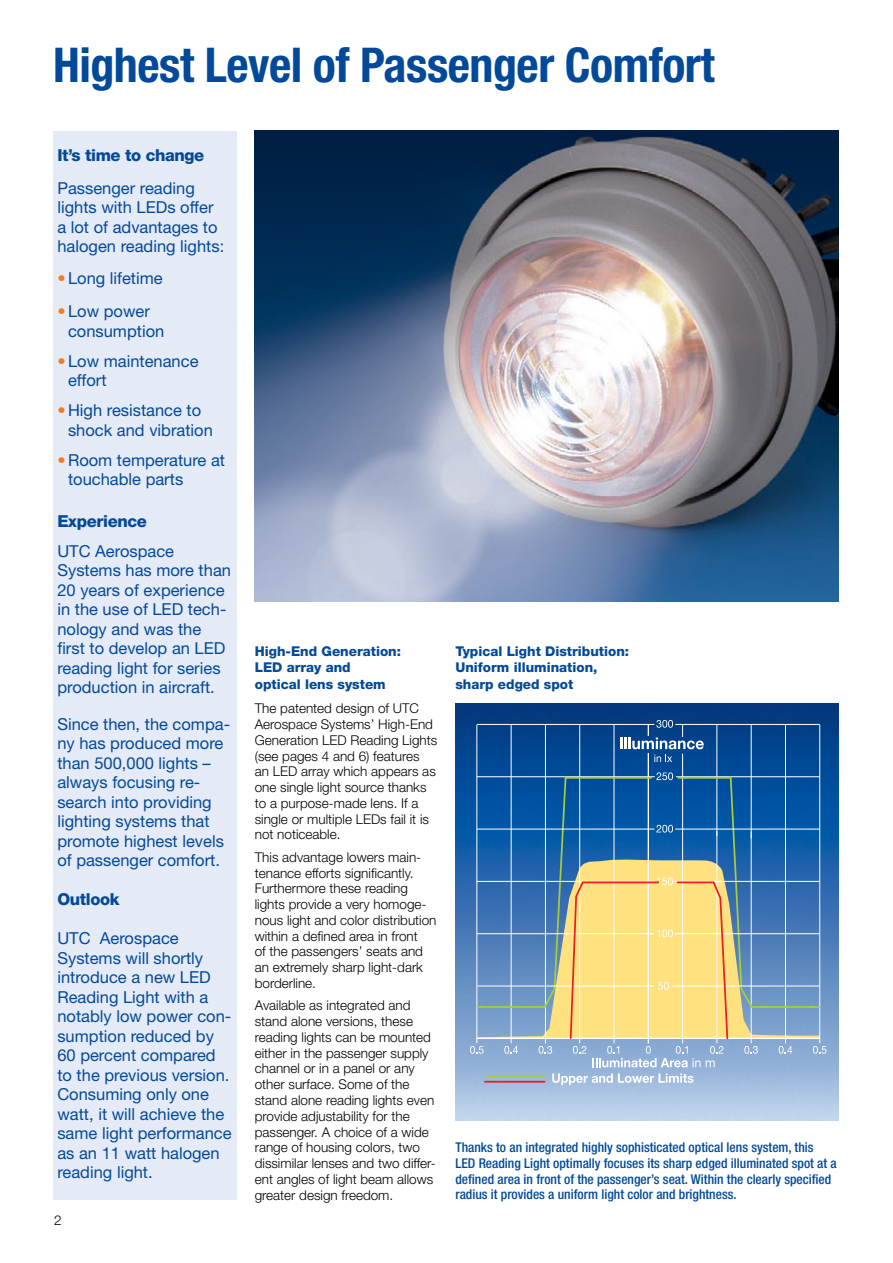
<style>
.page{position:relative;width:893px;height:1263px;background:#fff}
.page>*{position:absolute;margin:0;border:0;box-sizing:border-box;transform-origin:0 0}
.t1{font:700 condensed 48px "Helvetica Neue LT Std";letter-spacing:-.01em;color:#034999}
.t2{font:16.5px/19.5px "Helvetica Neue LT Std";color:#034999}
.t3{font:800 16.5px "Helvetica Neue LT Std";letter-spacing:-.025em;color:#034999}
.t4{font:300 13.5px/15.8px "Helvetica Neue LT Std";color:#000}
.t5{font:500 condensed 13.5px/15.8px "Helvetica Neue LT Std";color:#034999}
.t6{font:800 13.5px/16.5px "Helvetica Neue LT Std";color:#034999}
.s1{color:#f47b20}
</style>
<div class="page">
<img style="left:455px;top:703px;width:384px;height:418px">
<hr style="left:477px;top:724px;width:177px;height:1px;background:#fff">
<hr style="left:675px;top:724px;width:145px;height:1px;background:#fff">
<hr style="left:648px;top:753px;width:1px;height:290px;background:#fff">
<hr style="left:682px;top:753px;width:1px;height:290px;background:#fff">
<hr style="left:717px;top:831px;width:1px;height:212px;background:#fff">
<hr style="left:717px;top:725px;width:1px;height:111px;background:#fff">
<hr style="left:751px;top:832px;width:1px;height:211px;background:#fff">
<hr style="left:751px;top:725px;width:1px;height:113px;background:#fff">
<hr style="left:785px;top:832px;width:1px;height:211px;background:#fff">
<hr style="left:785px;top:725px;width:1px;height:111px;background:#fff">
<hr style="left:819px;top:725px;width:1px;height:318px;background:#fff">
<hr style="left:614px;top:725px;width:1px;height:318px;background:#fff">
<hr style="left:579px;top:725px;width:1px;height:318px;background:#fff">
<hr style="left:545px;top:725px;width:1px;height:318px;background:#fff">
<hr style="left:511px;top:725px;width:1px;height:318px;background:#fff">
<hr style="left:476px;top:725px;width:1px;height:318px;background:#fff">
<svg style="left:552px;top:1073px;width:141px;height:12px"></svg>
<svg style="left:620px;top:720px;width:84px;height:42px;background:#2f64a0"></svg>
<svg style="left:592px;top:1046px;width:131px;height:21px;background:#a2bbdc"></svg>
<svg style="left:573px;top:1046px;width:13px;height:8px"></svg>
<svg style="left:744px;top:1046px;width:14px;height:8px"></svg>
<svg style="left:539px;top:1046px;width:13px;height:8px"></svg>
<svg style="left:779px;top:1046px;width:13px;height:8px"></svg>
<svg style="left:504px;top:1046px;width:14px;height:8px"></svg>
<svg style="left:813px;top:1046px;width:13px;height:8px"></svg>
<svg style="left:470px;top:1046px;width:14px;height:8px"></svg>
<svg style="left:475px;top:772px;width:346px;height:268px;background:#7a97a2"></svg>
<hr style="left:485px;top:1075px;width:60px;height:2px;background:#a6ce39">
<hr style="left:485px;top:1081px;width:60px;height:1px;background:#ed1d24">
<div style="left:53px;top:131px;width:184px;height:1068px;background:#e4eaf6"></div>
<img style="left:255px;top:131px;width:584px;height:471px">
<h1 class="t1" style="left:53px;top:36px;width:663px">Highest Level of Passenger Comfort</h1>
<p class="t3" style="left:57px;top:145px;width:148px">It’s time to change</p>
<p class="t2" style="left:57px;top:178px;width:168px">Passenger reading lights with LEDs offer a lot of advantages to halogen reading lights:</p>
<p class="t2" style="left:57px;top:268px;width:107px"><span class="s1">•</span> Long lifetime</p>
<p class="t2" style="left:68px;top:301px;width:98px;text-indent:-11px"><span class="s1">•</span> Low power consumption</p>
<p class="t2" style="left:68px;top:351px;width:132px;text-indent:-11px"><span class="s1">•</span> Low maintenance effort</p>
<p class="t2" style="left:68px;top:400px;width:146px;text-indent:-11px"><span class="s1">•</span> High resistance to shock and vibration</p>
<p class="t2" style="left:68px;top:450px;width:159px;text-indent:-11px"><span class="s1">•</span> Room temperature at touchable parts</p>
<p class="t3" style="left:57px;top:511px;width:91px">Experience</p>
<p class="t2" style="left:57px;top:541px;width:175px">UTC Aerospace<br>Systems has more than<br>20 years of experience in the use of LED tech&shy;nology and was the first to develop an LED reading light for series production in aircraft.</p>
<p class="t2" style="left:57px;top:714px;width:174px">Since then, the compa&shy;ny has produced more than 500,000 lights – always focusing re&shy;search into providing lighting systems that promote highest levels of passenger comfort.</p>
<p class="t3" style="left:57px;top:890px;width:64px">Outlook</p>
<p class="t2" style="left:57px;top:928px;width:176px">UTC Aerospace<br>Systems will shortly introduce a new LED<br>Reading Light with a notably low power con&shy;sumption reduced by<br>60 percent compared to the previous version.<br>Consuming only one watt, it will achieve the same light performance as an 11 watt halogen reading light.</p>
<p class="t4" style="left:54px;top:1212px;width:9px">2</p>
<p class="t6" style="left:255px;top:642px;width:148px">High-End Generation:<br>LED array and<br>optical lens system</p>
<p class="t4" style="left:255px;top:700px;width:184px">The patented design of UTC<br>Aerospace Systems’ High-End<br>Generation LED Reading Lights (see pages 4 and 6) features<br>an LED array which appears as one single light source thanks to a purpose-made lens. If a single or multiple LEDs fail it is not noticeable.</p>
<p class="t4" style="left:255px;top:849px;width:183px">This advantage lowers main&shy;tenance efforts significantly.<br>Furthermore these reading lights provide a very homoge&shy;nous light and color distribution within a defined area in front<br>of the passengers’ seats and an extremely sharp light-dark borderline.</p>
<p class="t4" style="left:255px;top:997px;width:183px">Available as integrated and stand alone versions, these reading lights can be mounted either in the passenger supply channel or in a panel or any other surface. Some of the stand alone reading lights even provide adjustability for the passenger. A choice of a wide range of housing colors, two dissimilar lenses and two differ&shy;ent angles of light beam allows greater design freedom.</p>
<p class="t6" style="left:455px;top:642px;width:175px">Typical Light Distribution:<br>Uniform illumination, sharp edged spot</p>
<p class="t5" style="left:455px;top:1139px;width:383px">Thanks to an integrated highly sophisticated optical lens system, this LED Reading Light optimally focuses its sharp edged illuminated spot at a defined area in front of the passenger’s seat. Within the clearly specified radius it provides a uniform light color and brightness.</p>
</div>
